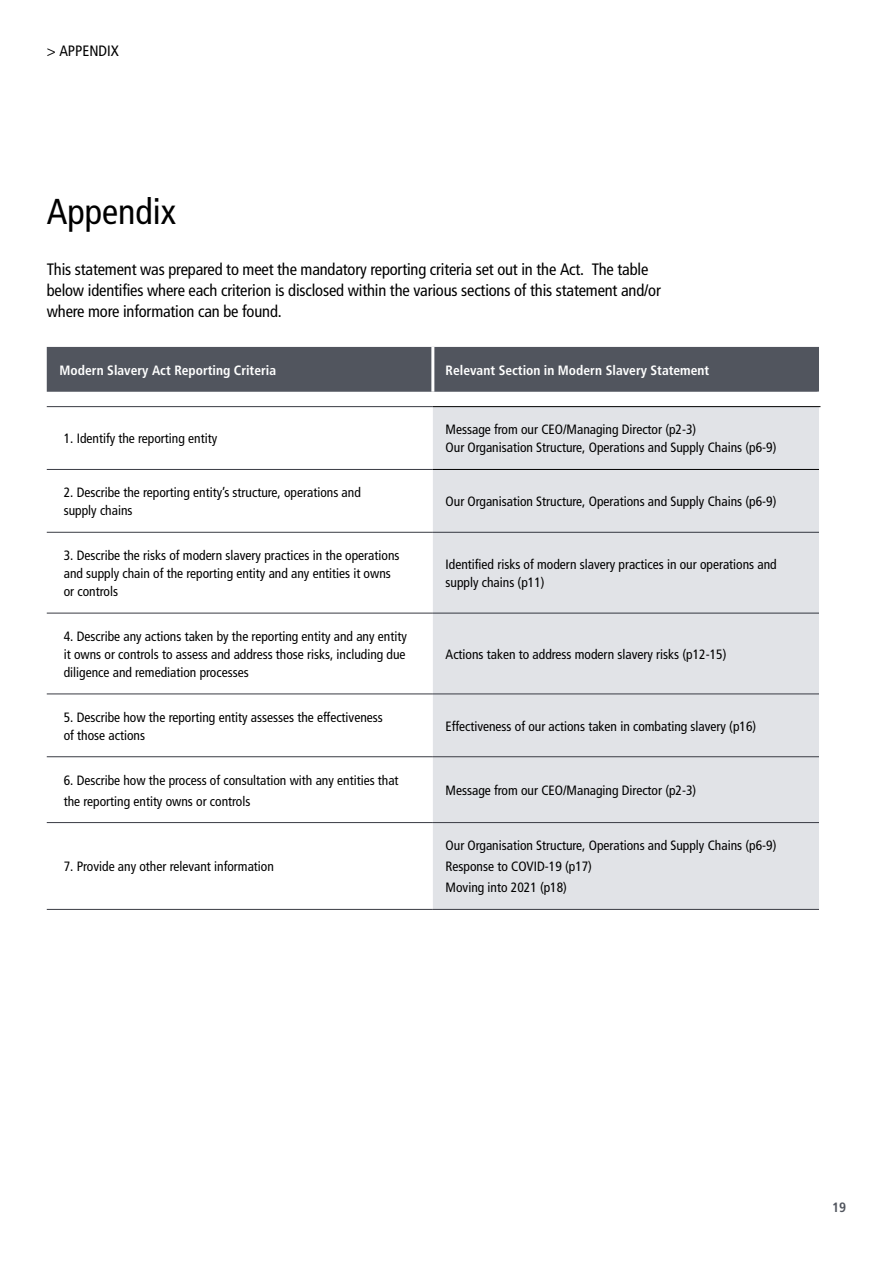
<style>
.page{position:relative;width:893px;height:1263px;background:#fff}
.page>*{position:absolute;margin:0;border:0;box-sizing:border-box;transform-origin:0 0}
.t1{font:36px "Frutiger LT 57 Cn";color:#000}
.t2{font:16.5px/21px "Frutiger LT 57 Cn";letter-spacing:-.01em;color:#000}
.t3{font:15px "Frutiger LT 57 Cn";color:#000}
.t4{font:13.5px/18px "Frutiger LT 57 Cn";color:#000}
.t5{font:13.5px "Frutiger LT 67 Bd Cn";color:#fff}
.t6{font:13.5px "Frutiger LT 67 Bd Cn";color:#51555e}
</style>
<div class="page">
<div style="left:47px;top:347px;width:772px;height:45px;background:#51555e"></div>
<div style="left:433px;top:407px;width:386px;height:502px;background:#e1e3e7"></div>
<hr style="left:433px;top:694px;width:386px;height:1px;background:#393b43">
<hr style="left:433px;top:756px;width:386px;height:1px;background:#393b43">
<hr style="left:433px;top:822px;width:386px;height:1px;background:#393b43">
<hr style="left:433px;top:909px;width:386px;height:1px;background:#393b43">
<hr style="left:47px;top:406px;width:386px;height:1px;background:#393b43">
<hr style="left:47px;top:469px;width:386px;height:1px;background:#393b43">
<hr style="left:47px;top:532px;width:386px;height:1px;background:#393b43">
<hr style="left:47px;top:613px;width:386px;height:1px;background:#393b43">
<hr style="left:47px;top:694px;width:386px;height:1px;background:#393b43">
<hr style="left:47px;top:756px;width:386px;height:1px;background:#393b43">
<hr style="left:47px;top:822px;width:386px;height:1px;background:#393b43">
<hr style="left:47px;top:909px;width:386px;height:1px;background:#393b43">
<hr style="left:431px;top:347px;width:3px;height:45px;background:#fff">
<hr style="left:433px;top:406px;width:387px;height:1px;background:#000">
<hr style="left:433px;top:469px;width:386px;height:1px;background:#000">
<hr style="left:433px;top:532px;width:386px;height:1px;background:#32363f">
<hr style="left:433px;top:613px;width:386px;height:1px;background:#32363f">
<p class="t3" style="left:47px;top:42px;width:74px">&gt; APPENDIX</p>
<h1 class="t1" style="left:47px;top:191px;width:131px">Appendix</h1>
<p class="t2" style="left:47px;top:258px;width:616px">This statement was prepared to meet the mandatory reporting criteria set out in the Act. The table below identifies where each criterion is disclosed within the various sections of this statement and/or where more information can be found.</p>
<p class="t5" style="left:60px;top:362px;width:218px">Modern Slavery Act Reporting Criteria</p>
<p class="t5" style="left:446px;top:362px;width:265px">Relevant Section in Modern Slavery Statement</p>
<p class="t4" style="left:64px;top:430px;width:155px">1. Identify the reporting entity</p>
<p class="t4" style="left:446px;top:421px;width:332px">Message from our CEO/Managing Director (p2-3)<br>Our Organisation Structure, Operations and Supply Chains (p6-9)</p>
<p class="t4" style="left:64px;top:484px;width:299px">2. Describe the reporting entity’s structure, operations and supply chains</p>
<p class="t4" style="left:446px;top:493px;width:332px">Our Organisation Structure, Operations and Supply Chains (p6-9)</p>
<p class="t4" style="left:64px;top:546px;width:337px">3. Describe the risks of modern slavery practices in the operations and supply chain of the reporting entity and any entities it owns or controls</p>
<p class="t4" style="left:446px;top:555px;width:333px">Identified risks of modern slavery practices in our operations and supply chains (p11)</p>
<p class="t4" style="left:64px;top:627px;width:345px;text-align:justify">4. Describe any actions taken by the reporting entity and any entity it owns or controls to assess and address those risks, including due diligence and remediation processes</p>
<p class="t4" style="left:446px;top:645px;width:282px">Actions taken to address modern slavery risks (p12-15)</p>
<p class="t4" style="left:64px;top:708px;width:321px">5. Describe how the reporting entity assesses the effectiveness of those actions</p>
<p class="t4" style="left:446px;top:717px;width:312px">Effectiveness of our actions taken in combating slavery (p16)</p>
<p class="t4" style="left:64px;top:769px;width:336px;line-height:21px">6. Describe how the process of consultation with any entities that the reporting entity owns or controls</p>
<p class="t4" style="left:446px;top:781px;width:252px">Message from our CEO/Managing Director (p2-3)</p>
<p class="t4" style="left:64px;top:858px;width:212px">7. Provide any other relevant information</p>
<p class="t4" style="left:446px;top:835px;width:332px;line-height:21px">Our Organisation Structure, Operations and Supply Chains (p6-9)<br>Response to COVID-19 (p17)<br>Moving into 2021 (p18)</p>
<p class="t6" style="left:832px;top:1199px;width:16px">19</p>
</div>
